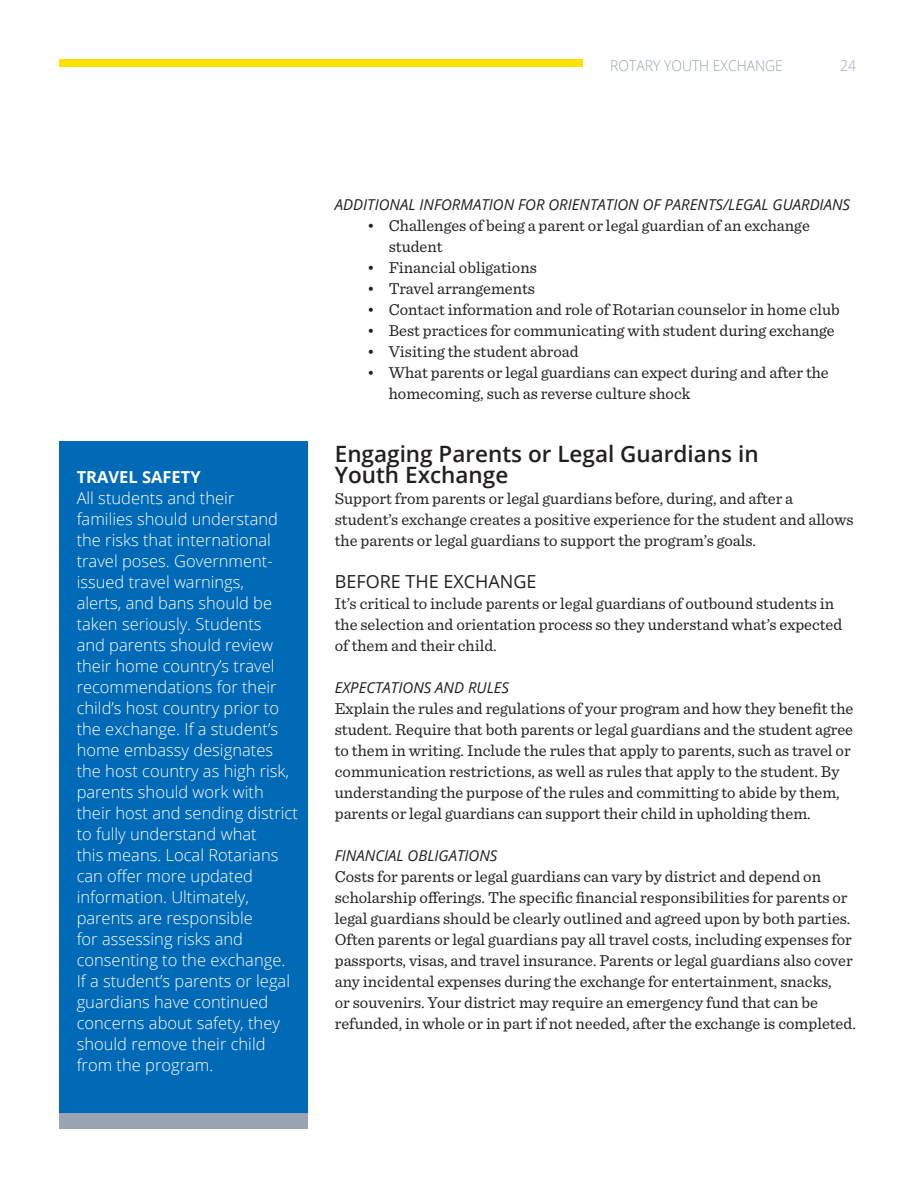
<style>
.page{position:relative;width:918px;height:1188px;background:#fff}
.page>*{position:absolute;margin:0;border:0;box-sizing:border-box;transform-origin:0 0}
.t1{font:600 22.5px/21px "Open Sans";color:#231f20}
.t2{font:18px "Open Sans";color:#231f20}
.t3{font:16.5px/21px "Sentinel";color:#231f20}
.t4{font:300 16.5px/21px "Open Sans";color:#fff}
.t5{font:700 16.5px "Open Sans";color:#fff}
.t6{font:italic 15px "Open Sans";color:#231f20}
.t7{font:300 14.85px "Open Sans";color:#9aa4b3;scale:.93 1}
</style>
<div class="page">
<div style="left:59px;top:1113px;width:249px;height:16px;background:#9aa4b3"></div>
<div style="left:59px;top:59px;width:524px;height:8px;background:#ffe201"></div>
<div style="left:59px;top:441px;width:249px;height:672px;background:#016ab6"></div>
<p class="t7" style="left:610px;top:55px;width:187px">ROTARY YOUTH EXCHANGE</p>
<p class="t7" style="left:840px;top:55px;width:19px">24</p>
<p class="t5" style="left:77px;top:465px;width:126px">TRAVEL SAFETY</p>
<p class="t4" style="left:77px;top:487px;width:223px">All students and their<br>families should understand the risks that international travel poses. Government&shy;issued travel warnings,<br>alerts, and bans should be taken seriously. Students<br>and parents should review their home country’s travel recommendations for their child’s host country prior to the exchange. If a student’s home embassy designates the host country as high risk, parents should work with their host and sending district to fully understand what<br>this means. Local Rotarians can offer more updated information. Ultimately, parents are responsible<br>for assessing risks and consenting to the exchange.<br>If a student’s parents or legal guardians have continued concerns about safety, they should remove their child from the program.</p>
<p class="t6" style="left:335px;top:194px;width:517px">ADDITIONAL INFORMATION FOR ORIENTATION OF PARENTS/LEGAL GUARDIANS</p>
<p class="t3" style="left:389px;top:214px;width:423px;text-indent:-22px">• Challenges of being a parent or legal guardian of an exchange student</p>
<p class="t3" style="left:367px;top:256px;width:171px">• Financial obligations</p>
<p class="t3" style="left:367px;top:277px;width:169px">• Travel arrangements</p>
<p class="t3" style="left:367px;top:298px;width:474px">• Contact information and role of Rotarian counselor in home club</p>
<p class="t3" style="left:367px;top:319px;width:469px">• Best practices for communicating with student during exchange</p>
<p class="t3" style="left:367px;top:340px;width:213px">• Visiting the student abroad</p>
<p class="t3" style="left:389px;top:361px;width:442px;text-indent:-22px">• What parents or legal guardians can expect during and after the homecoming, such as reverse culture shock</p>
<h1 class="t1" style="left:335px;top:443px;width:425px">Engaging Parents or Legal Guardians in<br>Youth Exchange</h1>
<p class="t3" style="left:335px;top:487px;width:520px">Support from parents or legal guardians before, during, and after a student’s exchange creates a positive experience for the student and allows the parents or legal guardians to support the program’s goals.</p>
<p class="t2" style="left:335px;top:569px;width:203px">BEFORE THE EXCHANGE</p>
<p class="t3" style="left:335px;top:592px;width:509px">It’s critical to include parents or legal guardians of outbound students in the selection and orientation process so they understand what’s expected of them and their child.</p>
<p class="t6" style="left:335px;top:677px;width:176px">EXPECTATIONS AND RULES</p>
<p class="t3" style="left:335px;top:697px;width:520px">Explain the rules and regulations of your program and how they benefit the student. Require that both parents or legal guardians and the student agree to them in writing. Include the rules that apply to parents, such as travel or communication restrictions, as well as rules that apply to the student. By understanding the purpose of the rules and committing to abide by them, parents or legal guardians can support their child in upholding them.</p>
<p class="t6" style="left:335px;top:845px;width:164px">FINANCIAL OBLIGATIONS</p>
<p class="t3" style="left:335px;top:865px;width:523px">Costs for parents or legal guardians can vary by district and depend on scholarship offerings. The specific financial responsibilities for parents or legal guardians should be clearly outlined and agreed upon by both parties.<br>Often parents or legal guardians pay all travel costs, including expenses for passports, visas, and travel insurance. Parents or legal guardians also cover any incidental expenses during the exchange for entertainment, snacks,<br>or souvenirs. Your district may require an emergency fund that can be refunded, in whole or in part if not needed, after the exchange is completed.</p>
</div>
